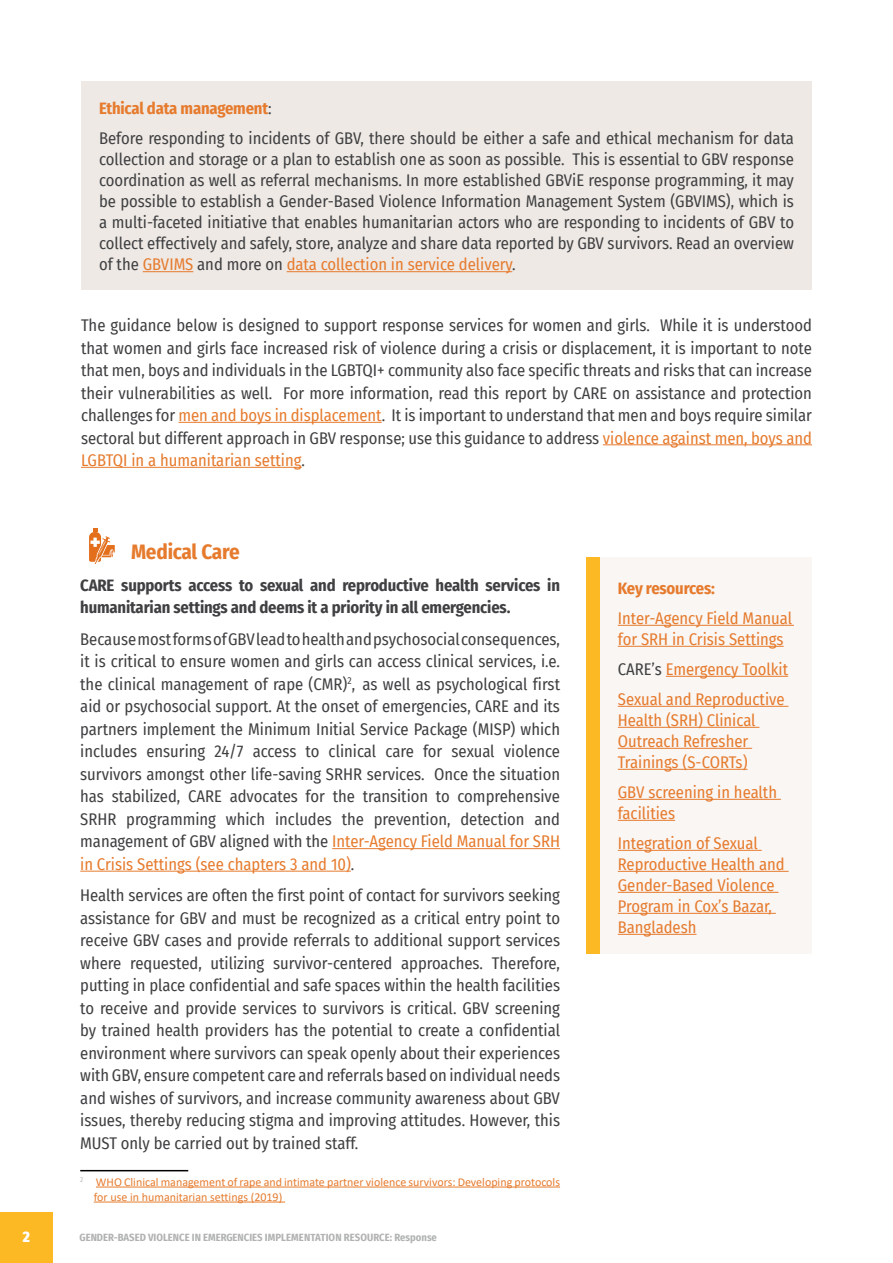
<style>
.page{position:relative;width:893px;height:1263px;background:#fff}
.page>*{position:absolute;margin:0;border:0;box-sizing:border-box;transform-origin:0 0}
.Heading_5{font:700 21px "Fira Sans Condensed";letter-spacing:-.01em;color:#e67b2e}
.Body_text{font:16.5px/22.5px "Fira Sans Condensed";color:#404042;text-align:justify}
.Body_text-2{font:16.5px/21px "Fira Sans Condensed";color:#e67b2e}
.Body_text-3{font:700 16.5px/22.5px "Fira Sans Condensed";letter-spacing:-.01em;color:#404042}
.Body_text-4{font:700 16.5px "Fira Sans Condensed";letter-spacing:-.01em;color:#e67b2e}
.t1{font:900 15px "Fira Sans Condensed";color:#fff}
.Footnote{font:12px/15px "Calibri";color:#e67b2e}
.t2{font:700 10.5px "Fira Sans Condensed";color:#b0b3b2}
.s1{font-weight:400;color:#404042}
.s2{color:#e67b2e}
.s3{color:#404042}
</style>
<div class="page">
<div style="left:0;top:1212px;width:52px;height:51px;background:#fdb923"></div>
<div style="left:600px;top:558px;width:212px;height:396px;background:#f9f6f4"></div>
<hr style="left:618px;top:625px;width:176px;height:1px;background:#e67b2e">
<hr style="left:618px;top:646px;width:166px;height:1px;background:#e67b2e">
<hr style="left:666px;top:676px;width:122px;height:1px;background:#e67b2e">
<hr style="left:618px;top:706px;width:170px;height:1px;background:#e67b2e">
<hr style="left:618px;top:727px;width:141px;height:1px;background:#e67b2e">
<hr style="left:618px;top:748px;width:134px;height:1px;background:#e67b2e">
<hr style="left:618px;top:769px;width:129px;height:1px;background:#e67b2e">
<hr style="left:618px;top:799px;width:163px;height:1px;background:#e67b2e">
<hr style="left:618px;top:820px;width:57px;height:1px;background:#e67b2e">
<hr style="left:618px;top:850px;width:144px;height:1px;background:#e67b2e">
<hr style="left:618px;top:871px;width:171px;height:1px;background:#e67b2e">
<hr style="left:618px;top:892px;width:160px;height:1px;background:#e67b2e">
<hr style="left:618px;top:913px;width:158px;height:1px;background:#e67b2e">
<hr style="left:618px;top:934px;width:78px;height:1px;background:#e67b2e">
<div style="left:586px;top:558px;width:14px;height:396px;background:#fdb923"></div>
<svg style="left:89px;top:528px;width:26px;height:36px"></svg>
<div style="left:81px;top:81px;width:731px;height:209px;background:#eee9e5"></div>
<hr style="left:143px;top:271px;width:50px;height:1px;background:#e67b2e">
<hr style="left:287px;top:271px;width:225px;height:1px;background:#e67b2e">
<hr style="left:178px;top:422px;width:204px;height:1px;background:#e67b2e">
<hr style="left:603px;top:444px;width:209px;height:1px;background:#e67b2e">
<hr style="left:81px;top:467px;width:221px;height:1px;background:#e67b2e">
<hr style="left:332px;top:848px;width:228px;height:1px;background:#e67b2e">
<hr style="left:80px;top:871px;width:271px;height:1px;background:#e67b2e">
<hr style="left:80px;top:1170px;width:108px;height:1px;background:#000">
<hr style="left:96px;top:1186px;width:464px;height:1px;background:#e67b2e">
<hr style="left:94px;top:1201px;width:191px;height:1px;background:#e67b2e">
<p class="Body_text-4" style="left:99px;top:95px;width:174px">Ethical data management<span class="s1">:</span></p>
<p class="Body_text" style="left:99px;top:128px;width:697px;line-height:21px">Before responding to incidents of GBV, there should be either a safe and ethical mechanism for data collection and storage or a plan to establish one as soon as possible. This is essential to GBV response coordination as well as referral mechanisms. In more established GBViE response programming, it may be possible to establish a Gender-Based Violence Information Management System (GBVIMS), which is a multi-faceted initiative that enables humanitarian actors who are responding to incidents of GBV to collect effectively and safely, store, analyze and share data reported by GBV survivors. Read an overview of the <span class="s2">GBVIMS</span> and more on <span class="s2">data collection in service delivery</span>.</p>
<p class="Body_text" style="left:81px;top:314px;width:733px">The guidance below is designed to support response services for women and girls. While it is understood that women and girls face increased risk of violence during a crisis or displacement, it is important to note that men, boys and individuals in the LGBTQI+ community also face specific threats and risks that can increase their vulnerabilities as well. For more information, read this report by CARE on assistance and protection challenges for <span class="s2">men and boys in displacement</span>. It is important to understand that men and boys require similar sectoral but different approach in GBV response; use this guidance to address <span class="s2">violence against men, boys and LGBTQI in a humanitarian setting</span>.</p>
<p class="Heading_5" style="left:131px;top:534px;width:110px">Medical Care</p>
<p class="Body_text-3" style="left:80px;top:573px;width:481px">CARE supports access to sexual and reproductive health services in humanitarian settings and deems it a priority in all emergencies.</p>
<p class="Body_text" style="left:80px;top:627px;width:481px">Because most forms of GBV lead to health and psychosocial consequences, it is critical to ensure women and girls can access clinical services, i.e. the clinical management of rape (CMR)<sup>2</sup>,<sup>1</sup> as well as psychological first aid or psychosocial support. At the onset of emergencies, CARE and its partners implement the Minimum Initial Service Package (MISP) which includes ensuring 24/7 access to clinical care for sexual violence survivors amongst other life-saving SRHR services. Once the situation has stabilized, CARE advocates for the transition to comprehensive SRHR programming which includes the prevention, detection and management of GBV aligned with the <span class="s2">Inter-Agency Field Manual for SRH in Crisis Settings (see chapters 3 and 10)</span>.</p>
<p class="Body_text" style="left:80px;top:884px;width:481px">Health services are often the first point of contact for survivors seeking assistance for GBV and must be recognized as a critical entry point to receive GBV cases and provide referrals to additional support services where requested, utilizing survivor-centered approaches. Therefore, putting in place confidential and safe spaces within the health facilities to receive and provide services to survivors is critical. GBV screening by trained health providers has the potential to create a confidential environment where survivors can speak openly about their experiences with GBV, ensure competent care and referrals based on individual needs and wishes of survivors, and increase community awareness about GBV issues, thereby reducing stigma and improving attitudes. However, this MUST only be carried out by trained staff.</p>
<p class="Footnote" style="left:94px;top:1174px;width:468px;text-indent:-14px"><sup>2</sup> WHO Clinical management of rape and intimate partner violence survivors: Developing protocols for use in humanitarian settings (2019)</p>
<p class="t1" style="left:23px;top:1223px;width:9px">2</p>
<p class="t2" style="left:79px;top:1228px;width:359px">GENDER-BASED VIOLENCE IN EMERGENCIES IMPLEMENTATION RESOURCE: Response</p>
<p class="Body_text-4" style="left:618px;top:574px;width:99px">Key resources:</p>
<p class="Body_text-2" style="left:618px;top:607px;width:176px">Inter-Agency Field Manual for SRH in Crisis Settings</p>
<p class="Body_text-2" style="left:618px;top:658px;width:172px"><span class="s3">CARE’s</span> Emergency Toolkit</p>
<p class="Body_text-2" style="left:618px;top:688px;width:168px">Sexual and Reproductive<br>Health (SRH) Clinical<br>Outreach Refresher<br>Trainings (S-CORTs)</p>
<p class="Body_text-2" style="left:618px;top:781px;width:161px">GBV screening in health facilities</p>
<p class="Body_text-2" style="left:618px;top:832px;width:168px">Integration of Sexual<br>Reproductive Health and<br>Gender-Based Violence<br>Program in Cox’s Bazar,<br>Bangladesh</p>
</div>
